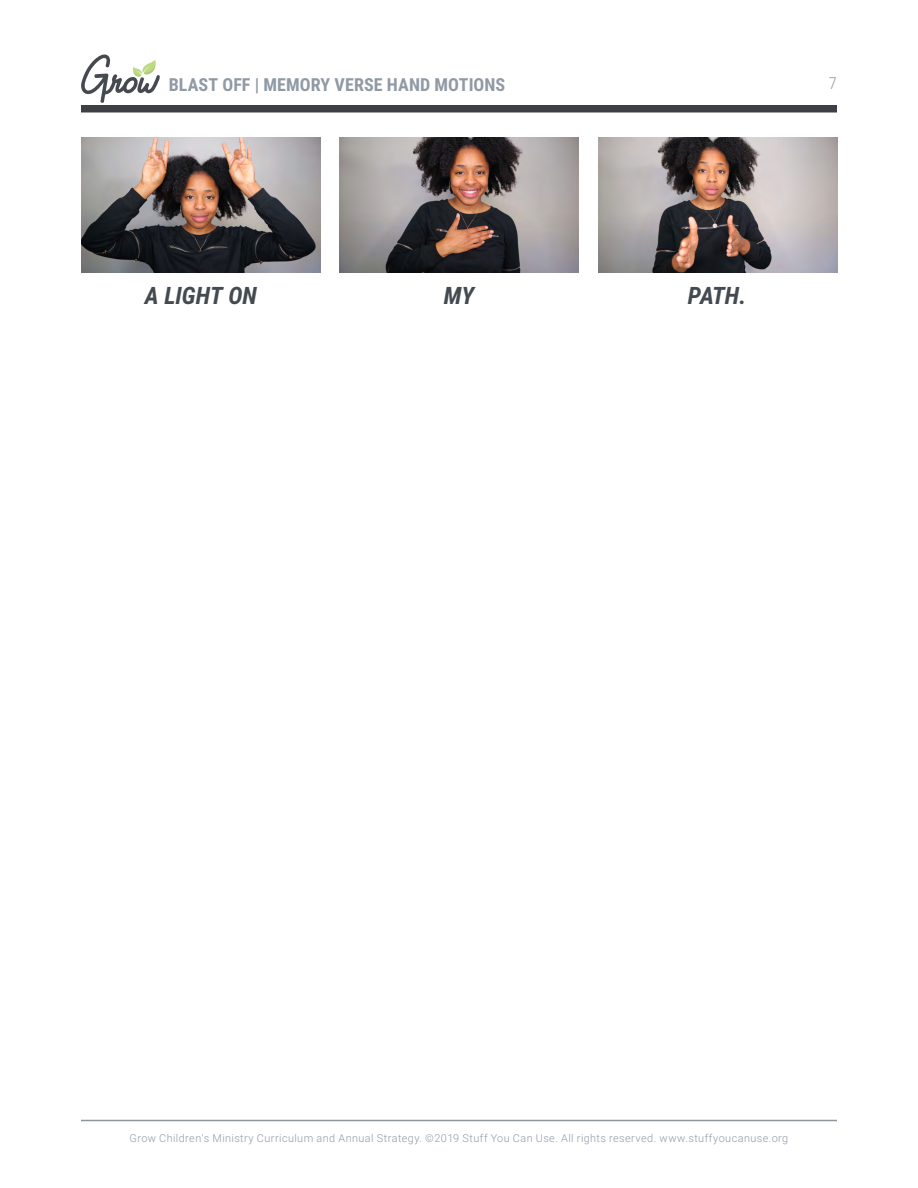
<style>
.page{position:relative;width:918px;height:1188px;background:#fff}
.page>*{position:absolute;margin:0;border:0;box-sizing:border-box;transform-origin:0 0}
.t1{font:italic 700 24px "Roboto Condensed";letter-spacing:-.01em;color:#434a50}
.t2{font:700 18px "Roboto Condensed";letter-spacing:.005em;color:#909aa4}
.t3{font:300 16.5px "Roboto Condensed";color:#909aa4}
.t4{font:300 10.8px "Roboto";letter-spacing:.04em;color:#8f99a6}
</style>
<div class="page">
<div style="left:81px;top:105px;width:756px;height:7px;background:#3d4146"></div>
<svg style="left:81px;top:54px;width:79px;height:49px"></svg>
<hr style="left:81px;top:1120px;width:756px;height:1px;background:#8d949e">
<img style="left:81px;top:138px;width:240px;height:135px">
<img style="left:339px;top:138px;width:240px;height:135px">
<img style="left:598px;top:138px;width:240px;height:135px">
<h2 class="t2" style="left:169px;top:72px;width:338px">BLAST OFF | MEMORY VERSE HAND MOTIONS</h2>
<h1 class="t1" style="left:145px;top:279px;width:114px">A LIGHT ON</h1>
<h1 class="t1" style="left:444px;top:279px;width:32px">MY</h1>
<h1 class="t1" style="left:688px;top:279px;width:60px">PATH.</h1>
<h3 class="t3" style="left:829px;top:71px;width:10px">7</h3>
<p class="t4" style="left:130px;top:1131px;width:660px">Grow Children's Ministry Curriculum and Annual Strategy. ©2019 Stuff You Can Use. All rights reserved. www.stuffyoucanuse.org</p>
</div>
